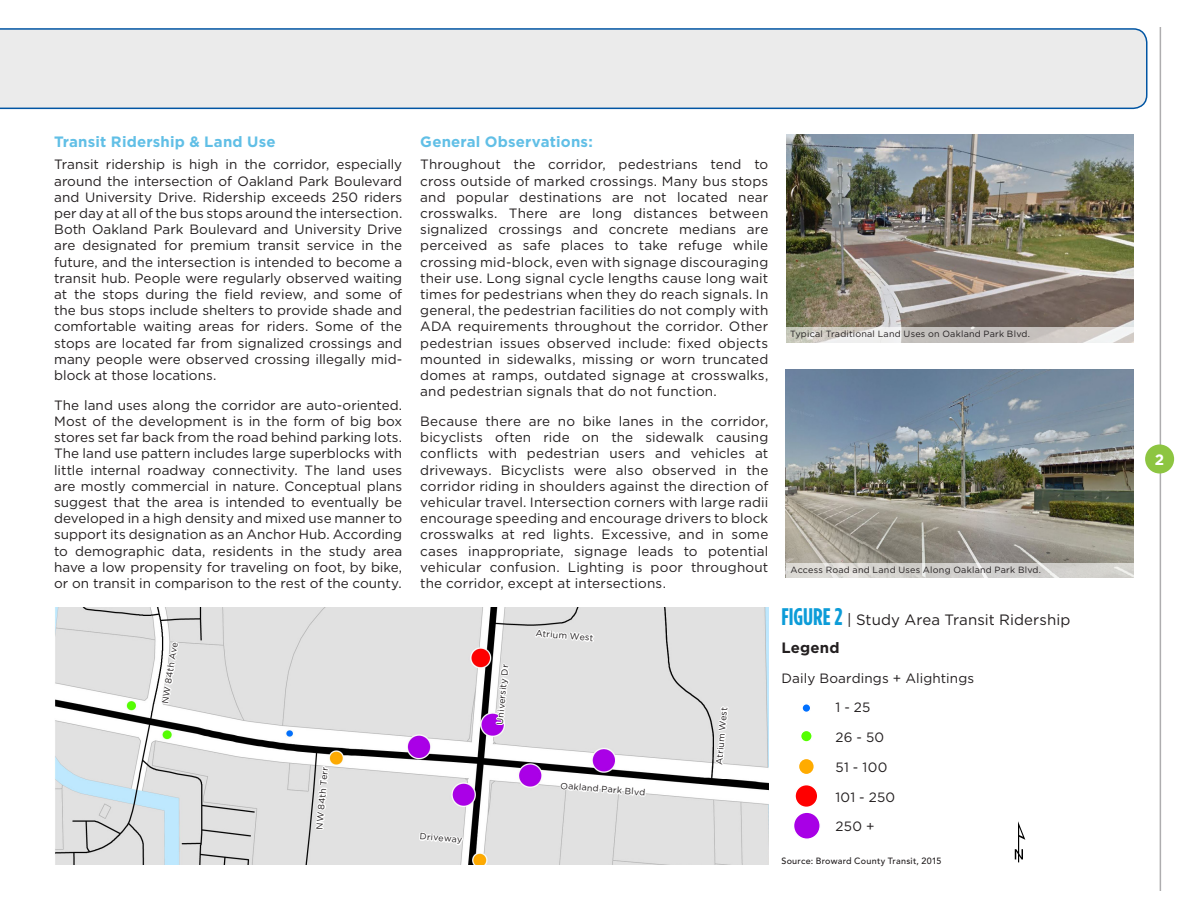
<style>
.page{position:relative;width:1188px;height:918px;background:#fff}
.page>*{position:absolute;margin:0;border:0;box-sizing:border-box;transform-origin:0 0}
.Heading_3{font:700 15px "Gotham";letter-spacing:.01em;color:#61bfe6}
.t1{font:15px "Gotham";letter-spacing:.005em;color:#231f20}
.Text{font:700 15px "Gotham";letter-spacing:.01em;color:#231f20}
.t2{font:700 15px "Gotham";color:#fff}
.Text-2{font:13.5px/16.2px "Gotham";letter-spacing:.005em;color:#231f20;text-align:justify}
.Description{font:9px "Gotham";letter-spacing:.025em;color:#231f20}
.Label_Bkg{font:9px "Gotham";color:#231f20}
.t3{font:500 9px "Avenir LT Std";letter-spacing:.025em;color:#231f20}
.s1{font-family:"Gotham Condensed";font-weight:700;font-size:24px;color:#0c9cd8}
</style>
<div class="page">
<div style="left:0;top:28px;width:1148px;height:81px;background:#ebebeb"></div>
<img style="left:55px;top:608px;width:713px;height:256px">
<img style="left:786px;top:135px;width:348px;height:192px">
<svg style="left:786px;top:327px;width:348px;height:15px"></svg>
<img style="left:786px;top:369px;width:348px;height:194px">
<svg style="left:786px;top:563px;width:348px;height:15px;background:#d5d4d0"></svg>
<svg style="left:1015px;top:821px;width:10px;height:41px"></svg>
<div style="left:794px;top:812px;width:26px;height:27px;background:#a800e6;border-radius:50%"></div>
<div style="left:793px;top:811px;width:28px;height:29px;border:1px solid #fff;border-radius:50%"></div>
<div style="left:795px;top:785px;width:23px;height:22px;background:#f00;border-radius:50%"></div>
<div style="left:794px;top:784px;width:24px;height:24px;border:1px solid #fff;border-radius:50%"></div>
<div style="left:798px;top:758px;width:16px;height:17px;background:#ffab00;border-radius:50%"></div>
<div style="left:798px;top:758px;width:17px;height:17px;border:1px solid #fff;border-radius:50%"></div>
<svg style="left:801px;top:730px;width:11px;height:12px"></svg>
<div style="left:800px;top:730px;width:13px;height:13px;border:1px solid #fff;border-radius:50%"></div>
<svg style="left:802px;top:704px;width:9px;height:8px"></svg>
<div style="left:801px;top:703px;width:10px;height:10px;border:1px solid #fff;border-radius:50%"></div>
<svg style="left:711px;top:659px;width:21px;height:109px"></svg>
<svg style="left:494px;top:638px;width:22px;height:131px"></svg>
<svg style="left:559px;top:728px;width:88px;height:123px"></svg>
<svg style="left:310px;top:764px;width:26px;height:81px"></svg>
<svg style="left:156px;top:640px;width:26px;height:66px"></svg>
<svg style="left:532px;top:625px;width:64px;height:71px;background:#e3e3e3"></svg>
<svg style="left:418px;top:779px;width:48px;height:86px;background:#e0d6e4"></svg>
<hr style="left:1160px;top:27px;width:1px;height:864px;background:#aeadaf">
<div style="left:1145px;top:444px;width:29px;height:30px;background:#8dc541;border-radius:50%"></div>
<p class="Heading_3" style="left:54px;top:131px;width:223px">Transit Ridership &amp; Land Use</p>
<p class="Text-2" style="left:54px;top:156px;width:350px">Transit ridership is high in the corridor, especially around the intersection of Oakland Park Boulevard and University Drive. Ridership exceeds 250 riders per day at all of the bus stops around the intersection.<br>Both Oakland Park Boulevard and University Drive are designated for premium transit service in the future, and the intersection is intended to become a transit hub. People were regularly observed waiting at the stops during the field review, and some of the bus stops include shelters to provide shade and comfortable waiting areas for riders. Some of the stops are located far from signalized crossings and many people were observed crossing illegally mid&shy;block at those locations.</p>
<p class="Text-2" style="left:54px;top:397px;width:350px">The land uses along the corridor are auto-oriented.<br>Most of the development is in the form of big box stores set far back from the road behind parking lots.<br>The land use pattern includes large superblocks with little internal roadway connectivity. The land uses are mostly commercial in nature. Conceptual plans suggest that the area is intended to eventually be developed in a high density and mixed use manner to support its designation as an Anchor Hub. According to demographic data, residents in the study area have a low propensity for traveling on foot, by bike, or on transit in comparison to the rest of the county.</p>
<p class="Label_Bkg" style="left:159px;top:703px;width:63px;rotate:-81deg">NW 84th Ave</p>
<p class="Label_Bkg" style="left:314px;top:829px;width:64px;rotate:-85deg">NW 84th Terr</p>
<p class="Heading_3" style="left:420px;top:131px;width:174px">General Observations:</p>
<p class="Text-2" style="left:420px;top:156px;width:350px">Throughout the corridor, pedestrians tend to cross outside of marked crossings. Many bus stops and popular destinations are not located near crosswalks. There are long distances between signalized crossings and concrete medians are perceived as safe places to take refuge while crossing mid-block, even with signage discouraging their use. Long signal cycle lengths cause long wait times for pedestrians when they do reach signals. In general, the pedestrian facilities do not comply with ADA requirements throughout the corridor. Other pedestrian issues observed include: fixed objects mounted in sidewalks, missing or worn truncated domes at ramps, outdated signage at crosswalks, and pedestrian signals that do not function.</p>
<p class="Text-2" style="left:420px;top:413px;width:350px">Because there are no bike lanes in the corridor, bicyclists often ride on the sidewalk causing conflicts with pedestrian users and vehicles at driveways. Bicyclists were also observed in the corridor riding in shoulders against the direction of vehicular travel. Intersection corners with large radii encourage speeding and encourage drivers to block crosswalks at red lights. Excessive, and in some cases inappropriate, signage leads to potential vehicular confusion. Lighting is poor throughout the corridor, except at intersections.</p>
<p class="Label_Bkg" style="left:420px;top:830px;width:44px;rotate:5deg">Driveway</p>
<p class="Label_Bkg" style="left:494px;top:724px;width:62px;rotate:-85deg">University Dr</p>
<p class="Label_Bkg" style="left:536px;top:627px;width:60px;rotate:5deg">Atrium West</p>
<p class="Label_Bkg" style="left:561px;top:779px;width:87px;rotate:5deg">Oakland Park Blvd</p>
<p class="Label_Bkg" style="left:713px;top:764px;width:59px;rotate:-85deg">Atrium West</p>
<p class="Description" style="left:790px;top:328px;width:242px">Typical Traditional Land Uses on Oakland Park Blvd.</p>
<p class="Description" style="left:790px;top:564px;width:252px">Access Road and Land Uses Along Oakland Park Blvd.</p>
<p class="t1" style="left:781px;top:610px;width:290px"><span class="s1">FIGURE 2</span> | Study Area Transit Ridership</p>
<p class="Text" style="left:781px;top:638px;width:60px">Legend</p>
<p class="Text-2" style="left:781px;top:670px;width:194px">Daily Boardings + Alightings</p>
<p class="Text-2" style="left:835px;top:699px;width:37px">1 - 25</p>
<p class="Text-2" style="left:835px;top:729px;width:50px">26 - 50</p>
<p class="Text-2" style="left:835px;top:759px;width:53px">51 - 100</p>
<p class="Text-2" style="left:835px;top:788px;width:61px">101 - 250</p>
<p class="Text-2" style="left:835px;top:818px;width:40px">250 +</p>
<p class="t3" style="left:781px;top:856px;width:162px">Source: Broward County Transit, 2015</p>
<p class="t2" style="left:1155px;top:450px;width:11px">2</p>
</div>
